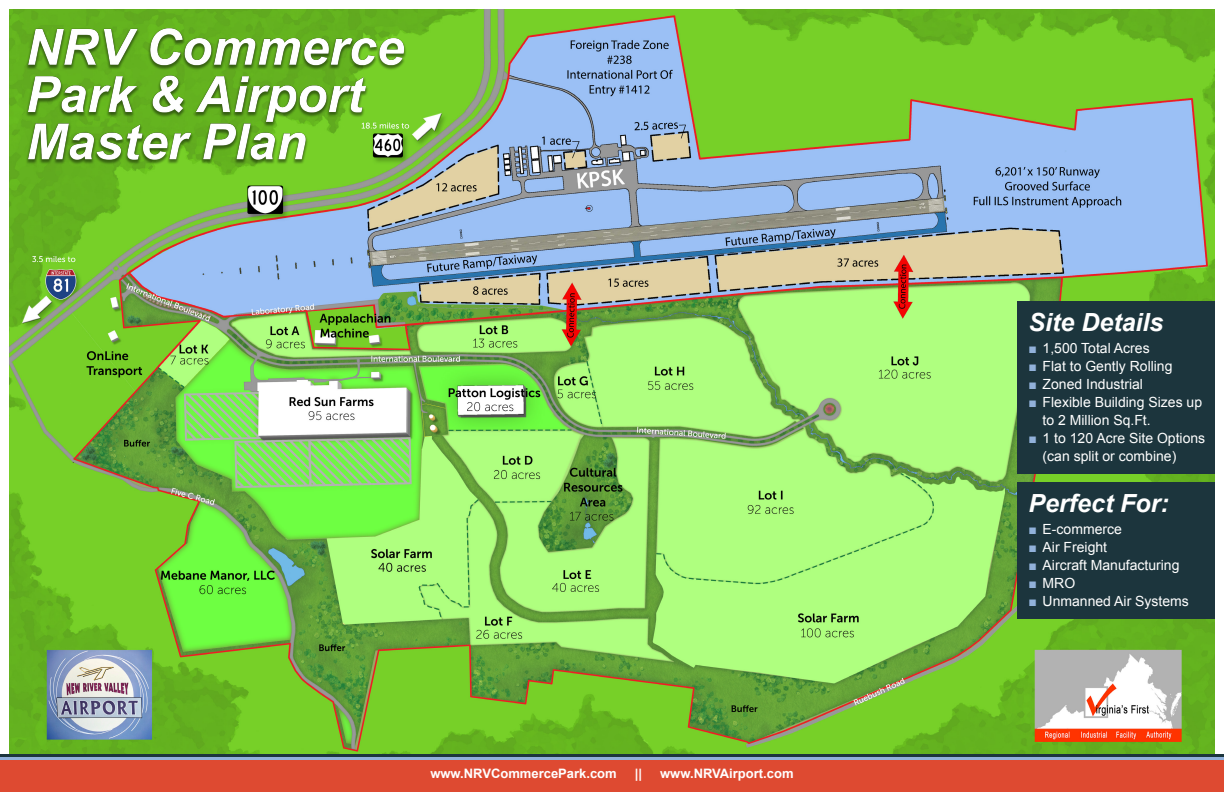
<style>
.page{position:relative;width:1224px;height:792px;background:#fff}
.page>*{position:absolute;margin:0;border:0;box-sizing:border-box;transform-origin:0 0}
.t1{font:italic 700 25px "Arial";color:#fff}
.t2{font:14px/18px "Arial";color:#fff}
.Basic_no_hyphens{font:700 13px "Arial";color:#fff}
.s1{color:#91b1da}
</style>
<div class="page">
<img style="left:9px;top:9px;width:1206px;height:745px">
<div style="left:1017px;top:301px;width:198px;height:172px;background:#1c353d"></div>
<div style="left:0;top:759px;width:1224px;height:33px;background:#de4a31"></div>
<hr style="left:0;top:757px;width:1224px;height:2px;background:#91b1da">
<hr style="left:0;top:754px;width:1224px;height:3px;background:#1c353d">
<div style="left:1017px;top:482px;width:198px;height:136px;background:#1c353d"></div>
<img style="left:9px;top:9px;width:470px;height:267px">
<p class="Basic_no_hyphens" style="left:430px;top:765px;width:188px">www.NRVCommercePark.com</p>
<p class="Basic_no_hyphens" style="left:635px;top:765px;width:9px">||</p>
<p class="Basic_no_hyphens" style="left:660px;top:765px;width:135px">www.NRVAirport.com</p>
<p class="t1" style="left:1029px;top:306px;width:136px">Site Details</p>
<p class="t2" style="left:1029px;top:339px;width:123px"><span class="s1">■</span> 1,500 Total Acres</p>
<p class="t2" style="left:1029px;top:357px;width:145px"><span class="s1">■</span> Flat to Gently Rolling</p>
<p class="t2" style="left:1029px;top:375px;width:116px"><span class="s1">■</span> Zoned Industrial</p>
<p class="t2" style="left:1043px;top:393px;width:161px;text-indent:-14px"><span class="s1">■</span> Flexible Building Sizes up to 2 Million Sq.Ft.</p>
<p class="t2" style="left:1043px;top:429px;width:164px;text-indent:-14px"><span class="s1">■</span> 1 to 120 Acre Site Options (can split or combine)</p>
<p class="t1" style="left:1029px;top:487px;width:142px">Perfect For:</p>
<p class="t2" style="left:1029px;top:520px;width:95px"><span class="s1">■</span> E-commerce</p>
<p class="t2" style="left:1029px;top:538px;width:80px"><span class="s1">■</span> Air Freight</p>
<p class="t2" style="left:1029px;top:556px;width:152px"><span class="s1">■</span> Aircraft Manufacturing</p>
<p class="t2" style="left:1029px;top:574px;width:48px"><span class="s1">■</span> MRO</p>
<p class="t2" style="left:1029px;top:592px;width:162px"><span class="s1">■</span> Unmanned Air Systems</p>
</div>
